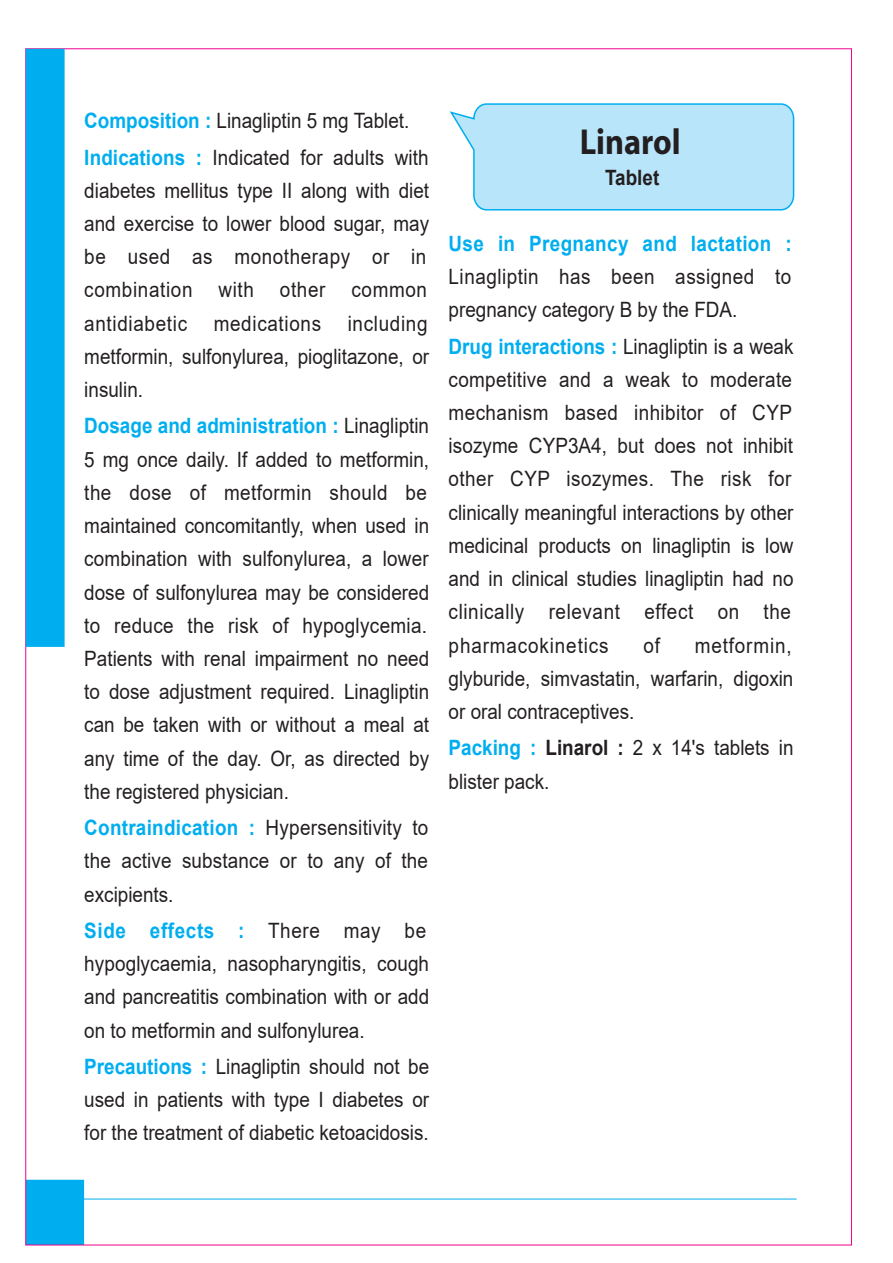
<style>
.page{position:relative;width:893px;height:1263px;background:#fff}
.page>*{position:absolute;margin:0;border:0;box-sizing:border-box;transform-origin:0 0}
.t1{font:700 36.3px "Myriad";color:#231f20;scale:.89 1}
.t2{font:21.15px/33.2px "Arial";color:#231f20;text-align:justify;scale:.89 1}
.t3{font:21.15px/33.2px "Arial";letter-spacing:.025em;color:#231f20;scale:.89 1}
.t4{font:700 21.15px "Arial";letter-spacing:.02em;color:#00aeef;scale:.89 1}
.t5{font:21.15px "Arial";letter-spacing:.035em;color:#231f20;scale:.89 1}
.t6{font:700 21.15px "Arial";color:#231f20;scale:.89 1}
.s1{font-weight:700;color:#00aeef}
.s2{font-weight:700}
</style>
<div class="page">
<svg style="left:84px;top:1198px;width:713px;height:2px"></svg>
<div style="left:26px;top:1180px;width:58px;height:65px;background:#00aeef"></div>
<div style="left:26px;top:49px;width:39px;height:598px;background:#00aeef"></div>
<svg style="left:450px;top:103px;width:345px;height:107px;background:#b8e5f9"></svg>
<p class="t2" style="left:84px;top:103px;width:388px;line-height:36.2px"><span class="s1">Composition :</span> Linagliptin 5 mg Tablet.<br><span class="s1">Indications :</span> Indicated for adults with</p>
<p class="t2" style="left:84px;top:174px;width:389px;text-align:left">diabetes mellitus type II along with diet and exercise to lower blood sugar, may be used as monotherapy or in combination with other common antidiabetic</p>
<p class="t2" style="left:84px;top:307px;width:389px;text-indent:263px">including metformin, sulfonylurea, pioglitazone, or insulin.</p>
<p class="t2" style="left:84px;top:409px;width:389px"><span class="s1">Dosage and administration :</span> Linagliptin 5 mg once daily. If added to metformin, the dose of metformin should be maintained concomitantly, when used in combination with sulfonylurea, a lower dose of sulfonylurea may be considered to reduce the risk of hypoglycemia.<br>Patients with renal impairment no need to dose adjustment required. Linagliptin can be taken with or without a meal at any time of the day. Or, as directed by the registered physician.</p>
<p class="t2" style="left:84px;top:811px;width:388px"><span class="s1">Contraindication :</span> Hypersensitivity to the active substance or to any of the excipients.</p>
<p class="t2" style="left:84px;top:914px;width:389px;text-align:left"><span class="s1">Side effects :</span> There may be hypoglycaemia, nasopharyngitis, cough and pancreatitis combination with or add on to metformin and sulfonylurea.</p>
<p class="t2" style="left:84px;top:1049px;width:389px"><span class="s1">Precautions :</span> Linagliptin should not be used in patients with type I diabetes or for the treatment of diabetic ketoacidosis.</p>
<p class="t5" style="left:214px;top:309px;width:122px">medications</p>
<h1 class="t1" style="left:580px;top:123px;width:115px">Linarol</h1>
<p class="t6" style="left:605px;top:163px;width:62px">Tablet</p>
<p class="t4" style="left:449px;top:228px;width:387px">Use in Pregnancy and lactation :</p>
<p class="t3" style="left:449px;top:260px;width:386px">Linagliptin has been assigned to pregnancy category B by the FDA.</p>
<p class="t2" style="left:449px;top:329px;width:389px"><span class="s1">Drug interactions :</span> Linagliptin is a weak competitive and a weak to moderate mechanism based inhibitor of CYP isozyme CYP3A4, but does not inhibit other CYP isozymes. The risk for clinically meaningful interactions by other medicinal products on linagliptin is low and in clinical studies linagliptin had no clinically relevant effect on the pharmacokinetics</p>
<p class="t2" style="left:449px;top:628px;width:389px;text-indent:246px">metformin, glyburide, simvastatin, warfarin, digoxin or oral contraceptives.</p>
<p class="t2" style="left:449px;top:731px;width:389px"><span class="s1">Packing :</span> <span class="s2">Linarol :</span> 2 x 14's tablets in blister pack.</p>
<p class="t2" style="left:643px;top:628px;width:20px">of</p>
</div>
